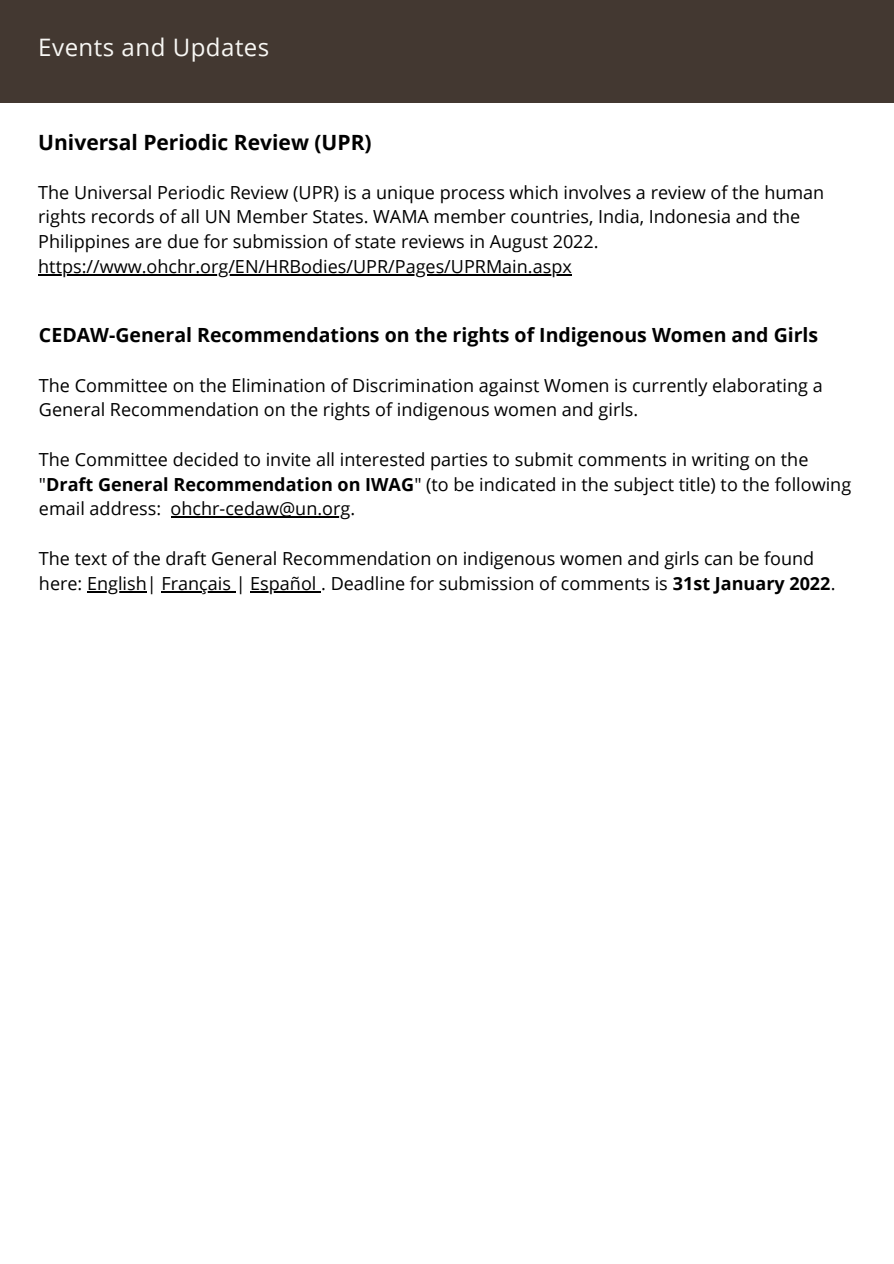
<style>
.page{position:relative;width:894px;height:1264px;background:#fff}
.page>*{position:absolute;margin:0;border:0;box-sizing:border-box;transform-origin:0 0}
.t1{font:24px "Open Sans";letter-spacing:.02em;color:#f8f7f4}
.t2{font:700 21px "Open Sans";color:#000}
.t3{font:700 19.5px "Open Sans";color:#000}
.t4{font:18px/24.8px "Open Sans";color:#000}
.s1{font-weight:700}
</style>
<div class="page">
<div style="left:0;top:0;width:893px;height:103px;background:#433831"></div>
<hr style="left:38px;top:274px;width:534px;height:1px;background:#000">
<hr style="left:171px;top:516px;width:179px;height:1px;background:#000">
<hr style="left:87px;top:591px;width:60px;height:1px;background:#000">
<hr style="left:161px;top:591px;width:70px;height:1px;background:#000">
<hr style="left:250px;top:591px;width:66px;height:1px;background:#000">
<h1 class="t1" style="left:38px;top:31px;width:233px">Events and Updates</h1>
<p class="t2" style="left:38px;top:128px;width:335px">Universal Periodic Review (UPR)</p>
<p class="t4" style="left:38px;top:179px;width:787px">The Universal Periodic Review (UPR) is a unique process which involves a review of the human rights records of all UN Member States. WAMA member countries, India, Indonesia and the Philippines are due for submission of state reviews in August 2022. https://www.ohchr.org/EN/HRBodies/UPR/Pages/UPRMain.aspx</p>
<p class="t3" style="left:39px;top:321px;width:780px">CEDAW-General Recommendations on the rights of Indigenous Women and Girls</p>
<p class="t4" style="left:39px;top:372px;width:785px">The Committee on the Elimination of Discrimination against Women is currently elaborating a<br>General Recommendation on the rights of indigenous women and girls.</p>
<p class="t4" style="left:39px;top:446px;width:813px">The Committee decided to invite all interested parties to submit comments in writing on the "<span class="s1">Draft General Recommendation on IWAG</span>" (to be indicated in the subject title) to the following email address: ohchr-cedaw@un.org.</p>
<p class="t4" style="left:39px;top:545px;width:797px">The text of the draft General Recommendation on indigenous women and girls can be found here: English| Français | Español . Deadline for submission of comments is <span class="s1">31st January 2022</span>.</p>
</div>
